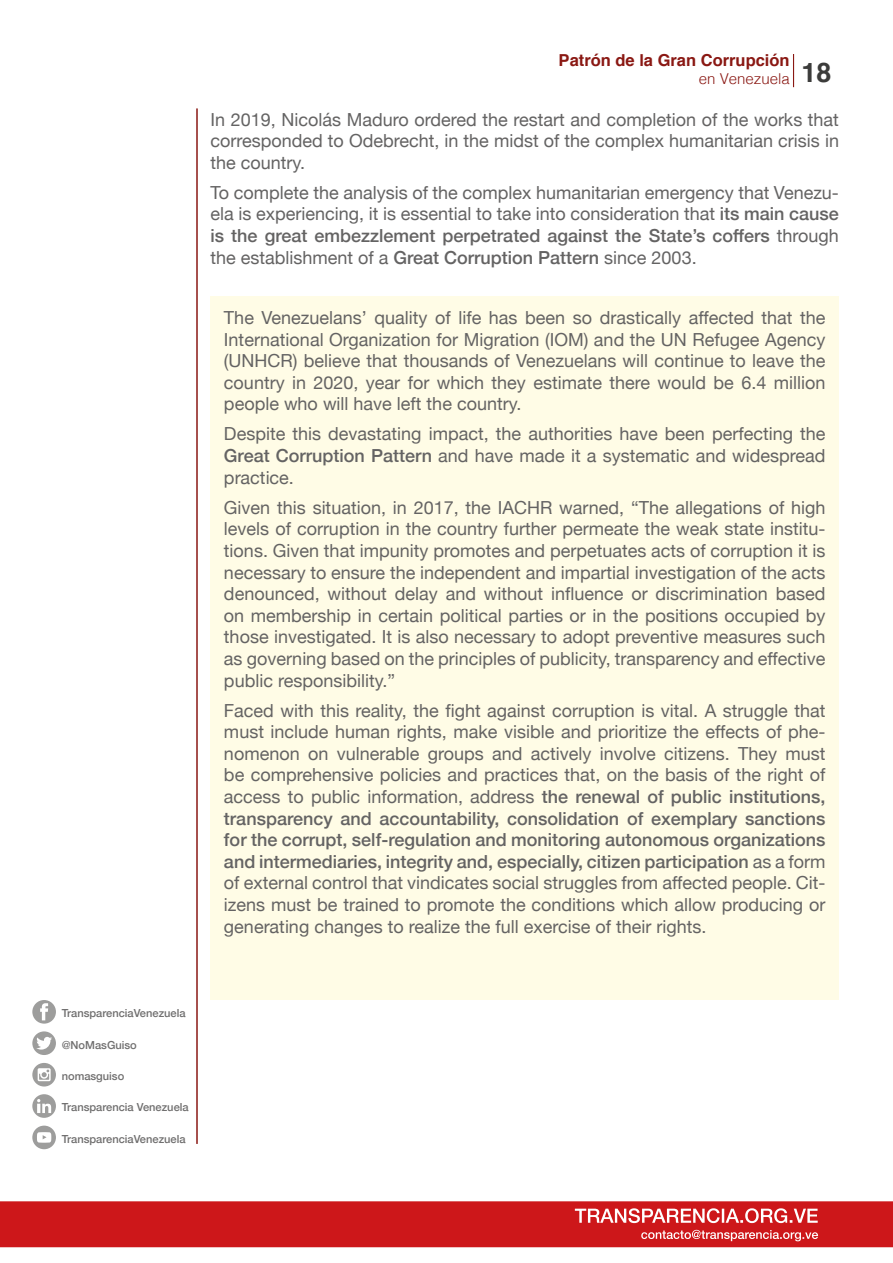
<style>
.page{position:relative;width:893px;height:1263px;background:#fff}
.page>*{position:absolute;margin:0;border:0;box-sizing:border-box;transform-origin:0 0}
.t1{font:18px/21.6px "Helvetica Neue";color:#646363;text-align:justify}
.t2{font:700 16.5px "Helvetica";color:#8a1813}
.t3{font:300 15px "Helvetica";color:#8a1813}
.t4{font:500 11.1px "Helvetica Neue";color:#706f6f}
.s1{font-weight:500}
</style>
<div class="page">
<hr style="left:196px;top:108px;width:2px;height:1036px;background:#8a1813">
<hr style="left:793px;top:54px;width:1px;height:33px;background:#8a1813">
<div style="left:210px;top:296px;width:629px;height:704px;background:#fffce6"></div>
<svg style="left:32px;top:1000px;width:24px;height:24px"></svg>
<svg style="left:32px;top:1063px;width:24px;height:23px"></svg>
<svg style="left:32px;top:1031px;width:24px;height:24px"></svg>
<svg style="left:32px;top:1094px;width:24px;height:24px"></svg>
<svg style="left:32px;top:1125px;width:24px;height:24px"></svg>
<svg style="left:0;top:1201px;width:893px;height:46px;background:#cf2326"></svg>
<p class="t2" style="left:559px;top:47px;width:233px">Patrón de la Gran Corrupción</p>
<p class="t3" style="left:699px;top:66px;width:134px">en Venezuela <sup>18</sup></p>
<p class="t1" style="left:210px;top:108px;width:630px">In 2019, Nicolás Maduro ordered the restart and completion of the works that corresponded to Odebrecht, in the midst of the complex humanitarian crisis in the country.</p>
<p class="t1" style="left:210px;top:181px;width:630px">To complete the analysis of the complex humanitarian emergency that Venezu&shy;ela is experiencing, it is essential to take into consideration that <span class="s1">its main cause is the great embezzlement perpetrated against the State’s coffers</span> through the establishment of a <span class="s1">Great Corruption Pattern</span> since 2003.</p>
<p class="t1" style="left:224px;top:306px;width:603px">The Venezuelans’ quality of life has been so drastically affected that the International Organization for Migration (IOM) and the UN Refugee Agency (UNHCR) believe that thousands of Venezuelans will continue to leave the country in 2020, year for which they estimate there would be 6.4 million people who will have left the country.</p>
<p class="t1" style="left:224px;top:423px;width:603px">Despite this devastating impact, the authorities have been perfecting the <span class="s1">Great Corruption Pattern</span> and have made it a systematic and widespread practice.</p>
<p class="t1" style="left:224px;top:496px;width:603px">Given this situation, in 2017, the IACHR warned, “The allegations of high levels of corruption in the country further permeate the weak state institu&shy;tions. Given that impunity promotes and perpetuates acts of corruption it is necessary to ensure the independent and impartial investigation of the acts denounced, without delay and without influence or discrimination based on membership in certain political parties or in the positions occupied by those investigated. It is also necessary to adopt preventive measures such as governing based on the principles of publicity, transparency and effective public responsibility.”</p>
<p class="t1" style="left:224px;top:699px;width:603px">Faced with this reality, the fight against corruption is vital. A struggle that must include human rights, make visible and prioritize the effects of phe&shy;nomenon on vulnerable groups and actively involve citizens. They must be comprehensive policies and practices that, on the basis of the right of access to public information, address <span class="s1">the renewal of public institutions, transparency and accountability, consolidation of exemplary sanctions for the corrupt, self-regulation and monitoring autonomous organizations and intermediaries, integrity and, especially, citizen participation</span> as a form of external control that vindicates social struggles from affected people. Cit&shy;izens must be trained to promote the conditions which allow producing or generating changes to realize the full exercise of their rights.</p>
<p class="t4" style="left:62px;top:1004px;width:125px">TransparenciaVenezuela</p>
<p class="t4" style="left:62px;top:1036px;width:77px">@NoMasGuiso</p>
<p class="t4" style="left:62px;top:1067px;width:64px">nomasguiso</p>
<p class="t4" style="left:62px;top:1098px;width:128px">Transparencia Venezuela</p>
<p class="t4" style="left:62px;top:1130px;width:125px">TransparenciaVenezuela</p>
</div>
